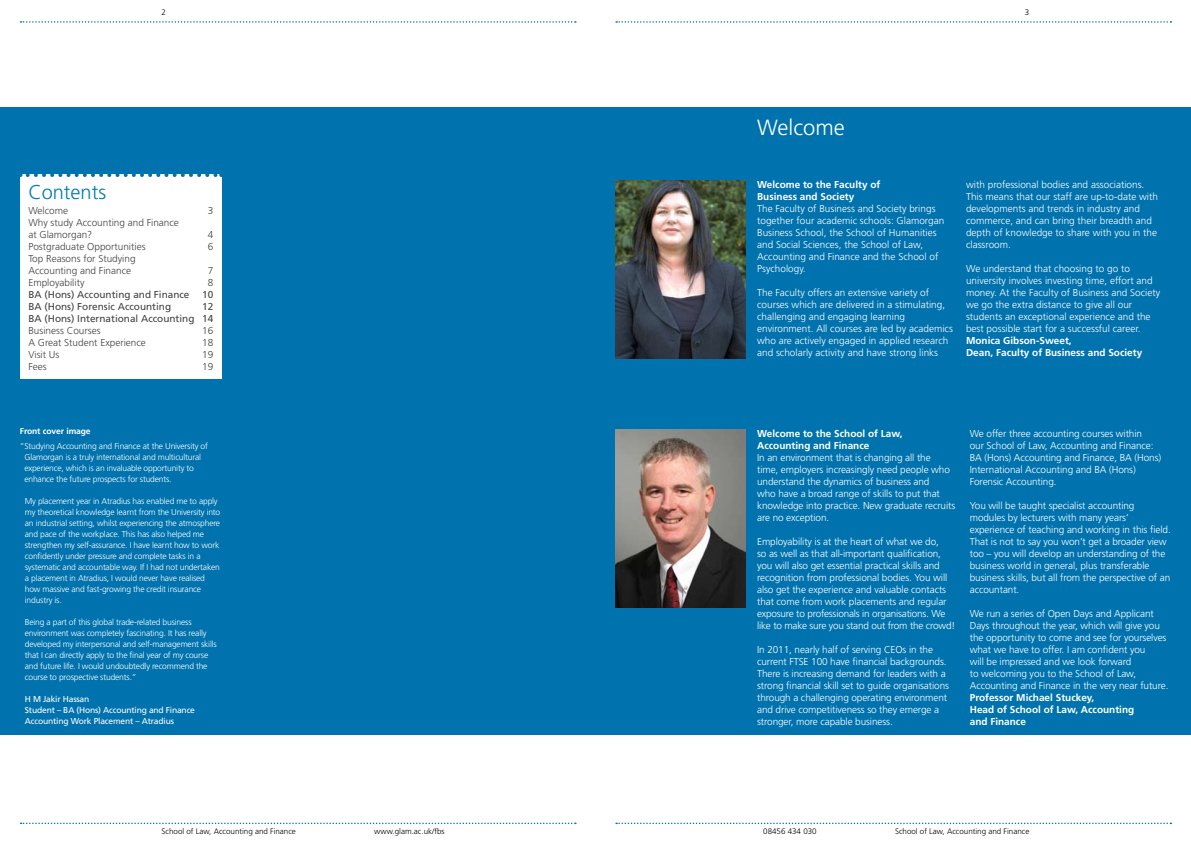
<style>
.page{position:relative;width:1191px;height:842px;background:#fff}
.page>*{position:absolute;margin:0;border:0;box-sizing:border-box;transform-origin:0 0}
.t1{font:300 22px "Frutiger";color:#fff}
.t2{font:300 20px "Frutiger";color:#007bb4}
.t3{font:300 10px/12px "Frutiger";letter-spacing:-.01em;color:#fff}
.t4{font:700 10px/12px "Frutiger";color:#fff}
.t5{font:300 10px/12px "Frutiger";color:#414142}
.t6{font:10px/12px "Frutiger";color:#414142;text-align:right}
.t7{font:300 8.5px/11px "Frutiger";letter-spacing:-.02em;color:#fff}
.t8{font:8.5px/11px "Frutiger";letter-spacing:-.02em;color:#fff}
.t9{font:700 8.5px "Frutiger";letter-spacing:-.01em;color:#fff}
.t10{font:300 8px "Frutiger";color:#000}
</style>
<div class="page">
<svg style="left:21px;top:823px;width:555px;height:1px"></svg>
<svg style="left:21px;top:21px;width:555px;height:2px"></svg>
<svg style="left:616px;top:823px;width:555px;height:1px"></svg>
<svg style="left:616px;top:21px;width:555px;height:2px"></svg>
<div style="left:0;top:108px;width:1191px;height:627px;background:#0073ae"></div>
<div style="left:20px;top:175px;width:201px;height:204px;background:#fff"></div>
<svg style="left:28px;top:174px;width:193px;height:3px"></svg>
<img style="left:615px;top:429px;width:131px;height:179px">
<img style="left:615px;top:180px;width:131px;height:178px">
<p class="t10" style="left:162px;top:7px;width:6px">2</p>
<h2 class="t2" style="left:28px;top:180px;width:79px">Contents</h2>
<p class="t5" style="left:28px;top:205px;width:41px">Welcome</p>
<p class="t5" style="left:208px;top:205px;width:7px">3</p>
<p class="t5" style="left:28px;top:217px;width:152px">Why study Accounting and Finance at Glamorgan?</p>
<p class="t5" style="left:208px;top:229px;width:7px">4</p>
<p class="t5" style="left:28px;top:241px;width:119px">Postgraduate Opportunities</p>
<p class="t5" style="left:208px;top:241px;width:7px">6</p>
<p class="t5" style="left:28px;top:253px;width:109px">Top Reasons for Studying<br>Accounting and Finance</p>
<p class="t5" style="left:208px;top:265px;width:7px">7</p>
<p class="t5" style="left:28px;top:277px;width:58px">Employability</p>
<p class="t5" style="left:208px;top:277px;width:7px">8</p>
<p class="t6" style="left:28px;top:288px;width:163px">BA (Hons) Accounting and Finance</p>
<p class="t6" style="left:202px;top:288px;width:13px">10</p>
<p class="t6" style="left:28px;top:300px;width:144px">BA (Hons) Forensic Accounting</p>
<p class="t6" style="left:28px;top:300px;width:186px">12<br>BA (Hons) International Accounting 14</p>
<p class="t5" style="left:28px;top:325px;width:74px">Business Courses</p>
<p class="t5" style="left:202px;top:325px;width:13px">16</p>
<p class="t5" style="left:28px;top:337px;width:119px">A Great Student Experience</p>
<p class="t5" style="left:202px;top:337px;width:13px">18</p>
<p class="t5" style="left:28px;top:349px;width:33px">Visit Us</p>
<p class="t5" style="left:202px;top:349px;width:13px">19</p>
<p class="t5" style="left:28px;top:361px;width:20px">Fees</p>
<p class="t5" style="left:202px;top:361px;width:13px">19</p>
<p class="t9" style="left:20px;top:426px;width:72px">Front cover image</p>
<p class="t7" style="left:24px;top:440px;width:185px;text-indent:-5px">“Studying Accounting and Finance at the University of Glamorgan is a truly international and multicultural experience, which is an invaluable opportunity to enhance the future prospects for students.</p>
<p class="t7" style="left:25px;top:495px;width:197px">My placement year in Atradius has enabled me to apply my theoretical knowledge learnt from the University into an industrial setting, whilst experiencing the atmosphere and pace of the workplace. This has also helped me strengthen my self-assurance. I have learnt how to work confidently under pressure and complete tasks in a systematic and accountable way. If I had not undertaken a placement in Atradius, I would never have realised how massive and fast-growing the credit insurance industry is.</p>
<p class="t7" style="left:25px;top:616px;width:193px">Being a part of this global trade-related business environment was completely fascinating. It has really developed my interpersonal and self-management skills that I can directly apply to the final year of my course and future life. I would undoubtedly recommend the course to prospective students.”</p>
<p class="t8" style="left:25px;top:693px;width:172px">H M Jakir Hassan<br>Student – BA (Hons) Accounting and Finance<br>Accounting Work Placement – Atradius</p>
<p class="t10" style="left:162px;top:826px;width:136px">School of Law, Accounting and Finance</p>
<p class="t10" style="left:374px;top:826px;width:72px">www.glam.ac.uk/fbs</p>
<p class="t10" style="left:1025px;top:7px;width:6px">3</p>
<h1 class="t1" style="left:757px;top:115px;width:89px">Welcome</h1>
<p class="t4" style="left:757px;top:178px;width:125px">Welcome to the Faculty of<br>Business and Society</p>
<p class="t3" style="left:757px;top:202px;width:189px">The Faculty of Business and Society brings together four academic schools: Glamorgan Business School, the School of Humanities and Social Sciences, the School of Law, Accounting and Finance and the School of Psychology.</p>
<p class="t3" style="left:757px;top:286px;width:197px">The Faculty offers an extensive variety of courses which are delivered in a stimulating, challenging and engaging learning environment. All courses are led by academics who are actively engaged in applied research and scholarly activity and have strong links</p>
<p class="t3" style="left:966px;top:178px;width:193px">with professional bodies and associations.<br>This means that our staff are up-to-date with developments and trends in industry and commerce, and can bring their breadth and depth of knowledge to share with you in the classroom.</p>
<p class="t3" style="left:966px;top:262px;width:196px">We understand that choosing to go to university involves investing time, effort and money. At the Faculty of Business and Society we go the extra distance to give all our students an exceptional experience and the best possible start for a successful career.</p>
<p class="t4" style="left:966px;top:334px;width:178px">Monica Gibson-Sweet,<br>Dean, Faculty of Business and Society</p>
<p class="t4" style="left:757px;top:427px;width:147px">Welcome to the School of Law,<br>Accounting and Finance</p>
<p class="t3" style="left:757px;top:452px;width:200px">In an environment that is changing all the<br>time, employers increasingly need people who understand the dynamics of business and<br>who have a broad range of skills to put that knowledge into practice. New graduate recruits are no exception.</p>
<p class="t3" style="left:757px;top:536px;width:200px">Employability is at the heart of what we do,<br>so as well as that all-important qualification, you will also get essential practical skills and recognition from professional bodies. You will also get the experience and valuable contacts that come from work placements and regular exposure to professionals in organisations. We like to make sure you stand out from the crowd!</p>
<p class="t3" style="left:757px;top:644px;width:193px">In 2011, nearly half of serving CEOs in the current FTSE 100 have financial backgrounds.<br>There is increasing demand for leaders with a strong financial skill set to guide organisations through a challenging operating environment and drive competitiveness so they emerge a stronger, more capable business.</p>
<p class="t3" style="left:969px;top:428px;width:193px">We offer three accounting courses within<br>our School of Law, Accounting and Finance:<br>BA (Hons) Accounting and Finance, BA (Hons)<br>International Accounting and BA (Hons)<br>Forensic Accounting.</p>
<p class="t3" style="left:969px;top:500px;width:202px">You will be taught specialist accounting modules by lecturers with many years’ experience of teaching and working in this field.<br>That is not to say you won’t get a broader view too – you will develop an understanding of the business world in general, plus transferable business skills, but all from the perspective of an accountant.</p>
<p class="t3" style="left:969px;top:608px;width:200px">We run a series of Open Days and Applicant Days throughout the year, which will give you the opportunity to come and see for yourselves what we have to offer. I am confident you<br>will be impressed and we look forward<br>to welcoming you to the School of Law, Accounting and Finance in the very near future.</p>
<p class="t4" style="left:969px;top:692px;width:166px">Professor Michael Stuckey,<br>Head of School of Law, Accounting and Finance</p>
<p class="t10" style="left:763px;top:826px;width:55px">08456 434 030</p>
<p class="t10" style="left:895px;top:826px;width:136px">School of Law, Accounting and Finance</p>
</div>
